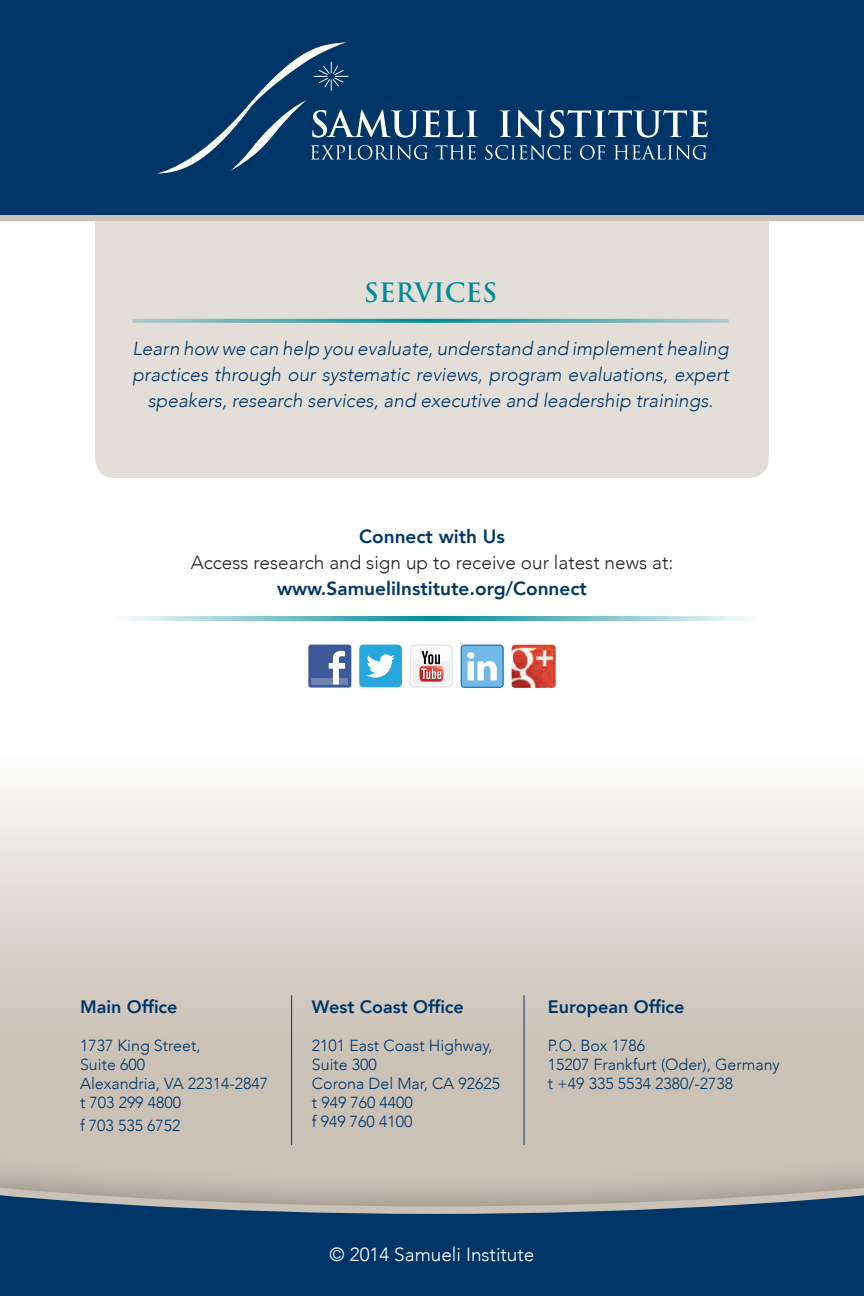
<style>
.page{position:relative;width:864px;height:1296px;background:#fff}
.page>*{position:absolute;margin:0;border:0;box-sizing:border-box;transform-origin:0 0}
.heading{font:700 26px "Trajan Pro";color:#008b98}
.body{font:italic 300 19px/26px "Avenir";color:#003667;text-align:center}
.subhead{font:300 19px "Avenir";color:#231f20}
.subhead-2{font:800 19px "Avenir";color:#003667}
.text{font:300 19px "Avenir";color:#fff}
.t1{font:800 18px "Avenir";color:#003667}
.t2{font:300 16px "Avenir";color:#003667}
</style>
<div class="page">
<div style="left:0;top:1064px;width:864px;height:232px;background:#cbc2b7"></div>
<div style="left:0;top:754px;width:864px;height:313px;background:linear-gradient(to bottom,#fbfafa,#c6bcb0)"></div>
<svg style="left:0;top:1172px;width:864px;height:6px"></svg>
<svg style="left:0;top:1178px;width:864px;height:118px;fill:#003667"></svg>
<div style="left:95px;top:177px;width:674px;height:301px;background:#e3dfd8;border-radius:20px"></div>
<hr style="left:291px;top:995px;width:1px;height:150px;background:#003667">
<hr style="left:524px;top:995px;width:1px;height:150px;background:#003667">
<div style="left:308px;top:645px;width:43px;height:43px;background:#3c5a9a;border-radius:2px"></div>
<div style="left:311px;top:678px;width:37px;height:7px;background:#6d84b3"></div>
<svg style="left:329px;top:651px;width:16px;height:34px"></svg>
<div style="left:359px;top:645px;width:43px;height:42px;background:#28a7df;border-radius:6px"></div>
<svg style="left:366px;top:654px;width:29px;height:24px"></svg>
<svg style="left:461px;top:645px;width:43px;height:43px"></svg>
<div style="left:410px;top:645px;width:43px;height:43px;background:#e3e4e4;border-radius:6px"></div>
<div style="left:411px;top:646px;width:40px;height:40px;background:#fff;border-radius:5px"></div>
<svg style="left:413px;top:647px;width:37px;height:38px"></svg>
<img style="left:512px;top:644px;width:44px;height:44px">
<div style="left:0;top:0;width:864px;height:215px;background:#003667"></div>
<svg style="left:500px;top:110px;width:44px;height:28px"></svg>
<svg style="left:550px;top:110px;width:158px;height:28px"></svg>
<svg style="left:157px;top:42px;width:321px;height:132px"></svg>
<svg style="left:485px;top:145px;width:86px;height:15px"></svg>
<svg style="left:580px;top:145px;width:25px;height:15px"></svg>
<svg style="left:614px;top:145px;width:93px;height:15px"></svg>
<div style="left:0;top:215px;width:864px;height:6px;background:#cbc2b7"></div>
<svg style="left:126px;top:616px;width:620px;height:4px;background:#7ac2c8"></svg>
<svg style="left:132px;top:319px;width:597px;height:4px;background:#5faeb2"></svg>
<p class="heading" style="left:364px;top:276px;width:135px">SERVICES</p>
<p class="body" style="left:132px;top:335px;width:598px">Learn how we can help you evaluate, understand and implement healing practices through our systematic reviews, program evaluations, expert speakers, research services, and executive and leadership trainings.</p>
<p class="subhead-2" style="left:359px;top:519px;width:147px">Connect with Us</p>
<p class="subhead" style="left:191px;top:551px;width:484px">Access research and sign up to receive our latest news at:</p>
<p class="subhead-2" style="left:277px;top:571px;width:312px">www.SamueliInstitute.org/Connect</p>
<p class="t1" style="left:80px;top:991px;width:99px">Main Office</p>
<p class="t2" style="left:80px;top:1036px;width:122px">1737 King Street,</p>
<p class="t2" style="left:80px;top:1055px;width:66px">Suite 600</p>
<p class="t2" style="left:80px;top:1074px;width:190px">Alexandria, VA 22314-2847</p>
<p class="t2" style="left:80px;top:1093px;width:103px">t 703 299 4800</p>
<p class="t2" style="left:80px;top:1116px;width:102px">f 703 535 6752</p>
<p class="t1" style="left:312px;top:991px;width:153px">West Coast Office</p>
<p class="t2" style="left:312px;top:1036px;width:182px">2101 East Coast Highway,</p>
<p class="t2" style="left:312px;top:1055px;width:66px">Suite 300</p>
<p class="t2" style="left:312px;top:1074px;width:190px">Corona Del Mar, CA 92625</p>
<p class="t2" style="left:312px;top:1093px;width:103px">t 949 760 4400</p>
<p class="t2" style="left:312px;top:1112px;width:102px">f 949 760 4100</p>
<p class="t1" style="left:548px;top:991px;width:138px">European Office</p>
<p class="t2" style="left:548px;top:1036px;width:99px">P.O. Box 1786</p>
<p class="t2" style="left:548px;top:1055px;width:234px">15207 Frankfurt (Oder), Germany</p>
<p class="t2" style="left:548px;top:1074px;width:187px">t +49 335 5534 2380/-2738</p>
<p class="text" style="left:330px;top:1243px;width:206px">© 2014 Samueli Institute</p>
</div>
